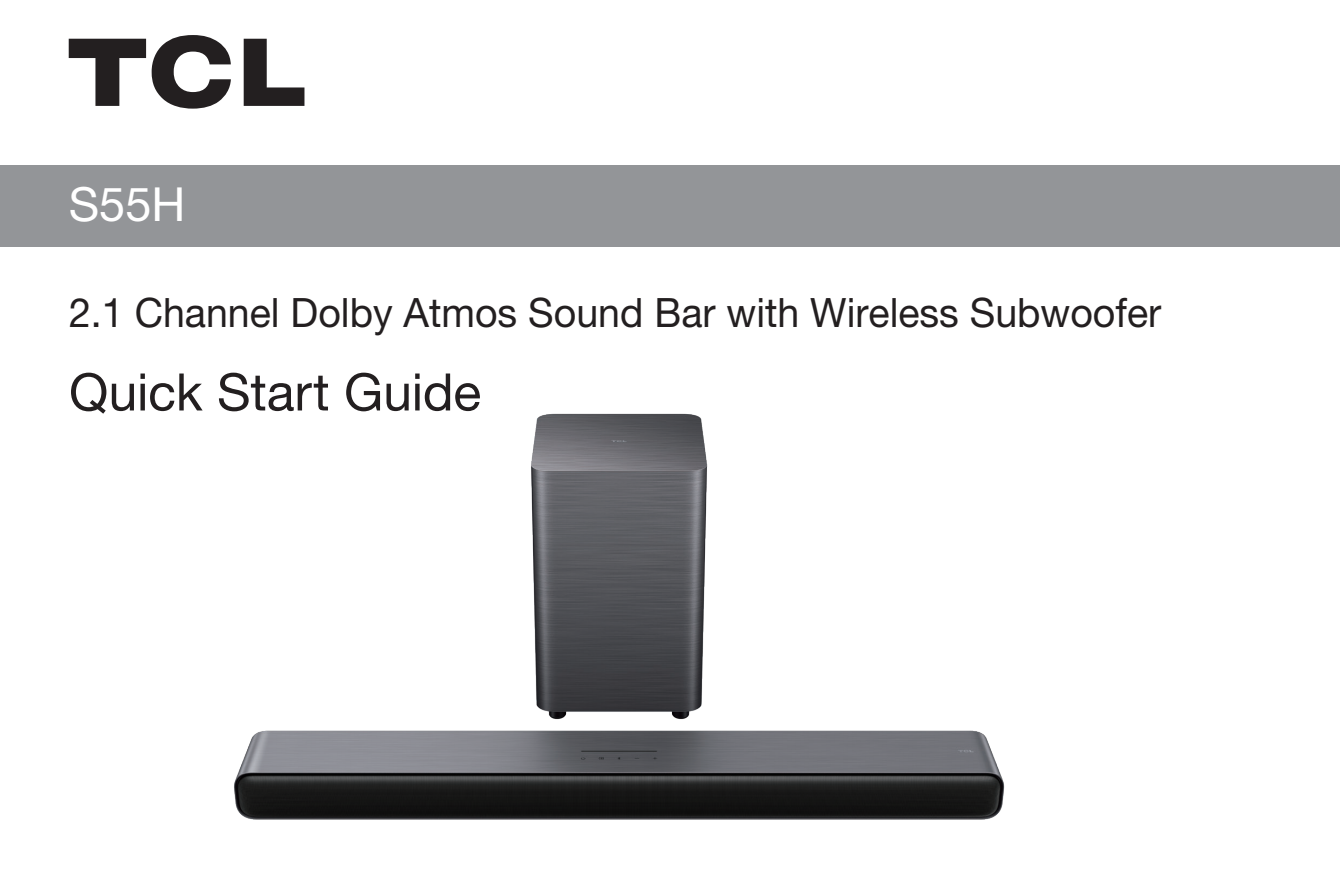
<style>
.page{position:relative;width:1340px;height:893px;background:#fff}
.page>*{position:absolute;margin:0;border:0;box-sizing:border-box;transform-origin:0 0}
.t1{font:51.75px "Helvetica Neue LT Pro";letter-spacing:-.005em;color:#231f20}
.t2{font:47.02px "Helvetica Neue LT Pro";color:#fff}
.t3{font:40.5px "Helvetica Neue LT Pro";color:#231f20}
</style>
<div class="page">
<div style="left:0;top:165px;width:1339px;height:82px;background:#939598"></div>
<svg style="left:69px;top:39px;width:77px;height:67px"></svg>
<svg style="left:152px;top:35px;width:79px;height:74px"></svg>
<svg style="left:244px;top:39px;width:60px;height:67px"></svg>
<img style="left:234px;top:413px;width:771px;height:407px">
<p class="t2" style="left:69px;top:176px;width:118px">S55H</p>
<p class="t3" style="left:69px;top:288px;width:1093px">2.1 Channel Dolby Atmos Sound Bar with Wireless Subwoofer</p>
<p class="t1" style="left:69px;top:361px;width:413px">Quick Start Guide</p>
</div>
